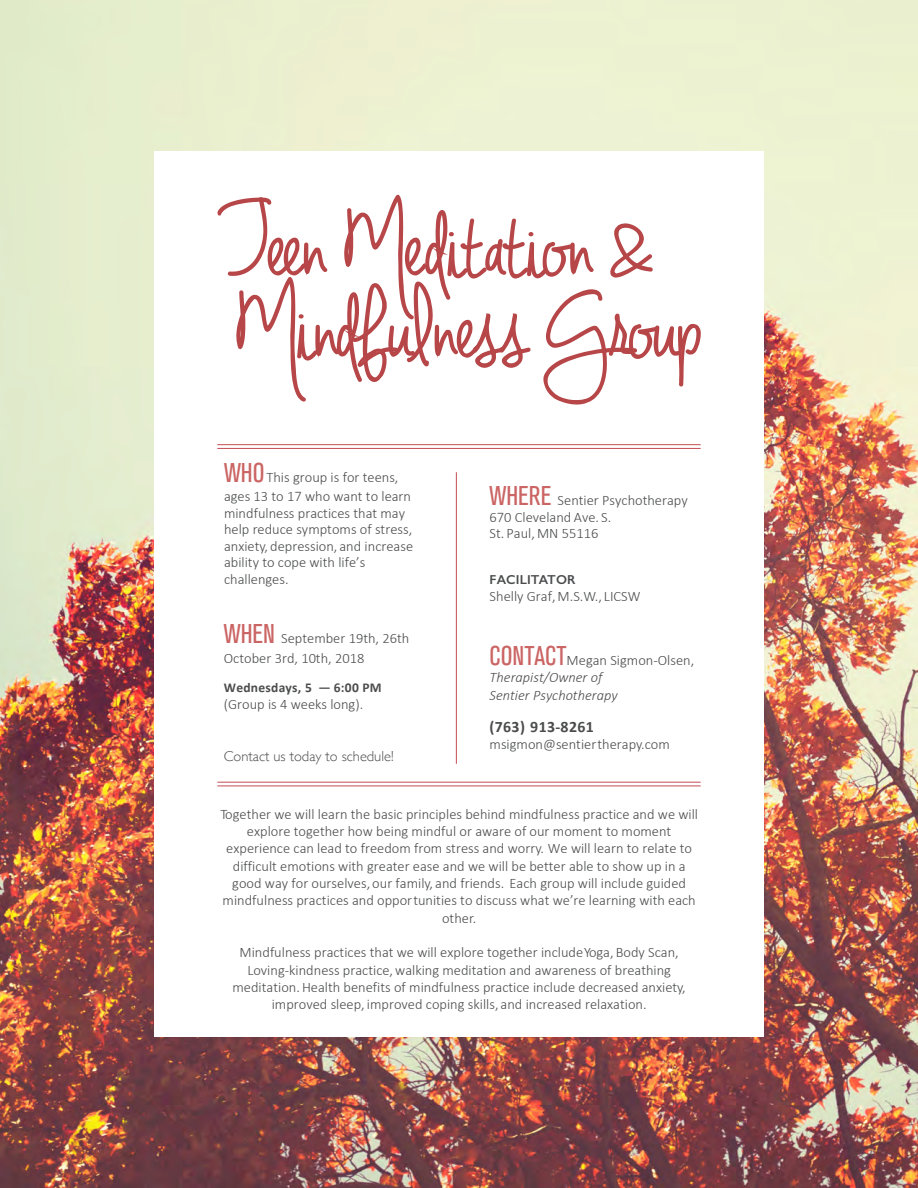
<style>
.page{position:relative;width:918px;height:1188px;background:#fff}
.page>*{position:absolute;margin:0;border:0;box-sizing:border-box;transform-origin:0 0}
.t1{font:700 15.9px "Calibri";letter-spacing:.02em;color:#4b4c4d}
.t2{font:300 14.4px/17.4px "Calibri";color:#4b4c4d}
.t3{font:italic 300 14.4px/17.4px "Calibri";color:#4b4c4d}
.t4{font:300 14.4px "Gill Sans";color:#4b4c4d}
.t5{font:700 13.5px "Calibri";letter-spacing:.02em;color:#4b4c4d}
.t6{font:600 13.05px "Gill Sans";letter-spacing:.01em;color:#4b4c4d}
.s1{font-family:"Akzidenz Grotesk BE";font-weight:400;font-stretch:condensed;font-size:27px;color:#cb6564}
.s2{font-family:"Akzidenz Grotesk BE";font-weight:400;font-style:normal;font-stretch:condensed;font-size:27px;color:#cb6564}
.s3{font-style:normal}
</style>
<div class="page">
<img style="left:0;top:0;width:918px;height:1188px">
<div style="left:154px;top:151px;width:610px;height:886px;background:#fff"></div>
<svg style="left:217px;top:194px;width:484px;height:211px"></svg>
<hr style="left:217px;top:782px;width:484px;height:1px;background:#c44c53">
<hr style="left:217px;top:786px;width:484px;height:1px;background:#c44c53">
<hr style="left:217px;top:444px;width:484px;height:1px;background:#c44c53">
<hr style="left:217px;top:448px;width:484px;height:1px;background:#c44c53">
<hr style="left:456px;top:472px;width:1px;height:292px;background:#c44c53">
<p class="t2" style="left:224px;top:468px;width:189px;line-height:18.9px"><span class="s1">WHO</span> This group is for teens, ages 13 to 17 who want to learn</p>
<p class="t2" style="left:224px;top:504px;width:191px;line-height:16.5px">mindfulness practices that may help reduce symptoms of stress, anxiety, depression, and increase ability to cope with life’s challenges.</p>
<p class="t2" style="left:224px;top:628px;width:187px;line-height:20.5px"><span class="s1">WHEN</span> September 19th, 26th<br>October 3rd, 10th, 2018</p>
<p class="t5" style="left:224px;top:678px;width:159px">Wednesdays, 5 — 6:00 PM</p>
<p class="t2" style="left:224px;top:695px;width:141px">(Group is 4 weeks long).</p>
<p class="t4" style="left:224px;top:745px;width:171px">Contact us today to schedule!</p>
<p class="t2" style="left:490px;top:491px;width:200px"><span class="s1">WHERE</span> Sentier Psychotherapy<br>670 Cleveland Ave. S.</p>
<p class="t2" style="left:490px;top:524px;width:110px">St. Paul, MN 55116</p>
<p class="t6" style="left:490px;top:572px;width:88px">FACILITATOR</p>
<p class="t2" style="left:490px;top:588px;width:152px">Shelly Graf, M.S.W., LICSW</p>
<p class="t3" style="left:490px;top:652px;width:206px"><span class="s2">CONTACT</span><span class="s3">Megan Sigmon-Olsen,<br></span>Therapist/Owner of<br>Sentier Psychotherapy</p>
<p class="t1" style="left:490px;top:715px;width:106px">(763) 913-8261</p>
<p class="t2" style="left:490px;top:735px;width:182px">msigmon@sentiertherapy.com</p>
<p class="t2" style="left:220px;top:805px;width:479px;text-align:center">Together we will learn the basic principles behind mindfulness practice and we will explore together how being mindful or aware of our moment to moment experience can lead to freedom from stress and worry. We will learn to relate to difficult emotions with greater ease and we will be better able to show up in a good way for ourselves, our family, and friends. Each group will include guided mindfulness practices and opportunities to discuss what we’re learning with each other.</p>
<p class="t2" style="left:233px;top:944px;width:455px;text-align:center">Mindfulness practices that we will explore together include Yoga, Body Scan, Loving-kindness practice, walking meditation and awareness of breathing meditation. Health benefits of mindfulness practice include decreased anxiety, improved sleep, improved coping skills, and increased relaxation.</p>
</div>
